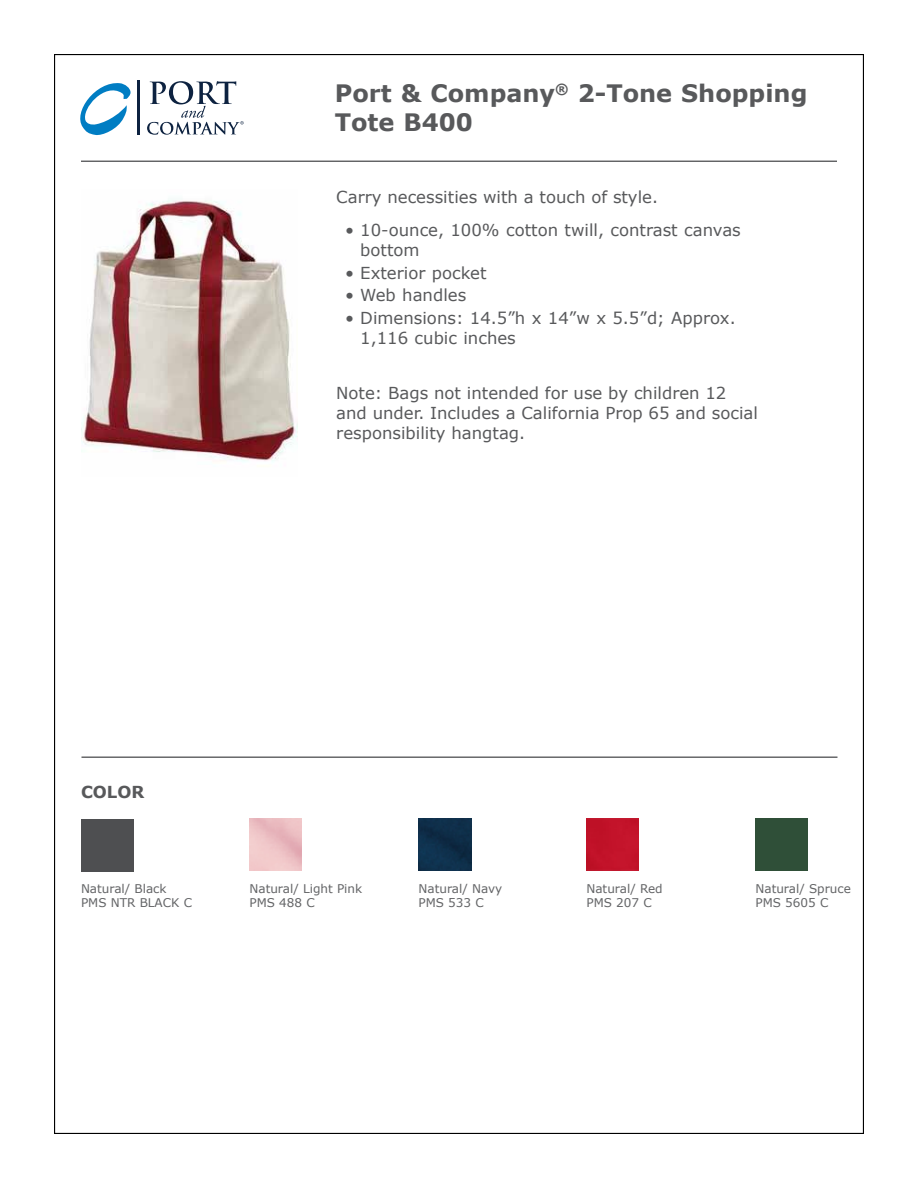
<style>
.page{position:relative;width:918px;height:1188px;background:#fff}
.page>*{position:absolute;margin:0;border:0;box-sizing:border-box;transform-origin:0 0}
.t1{font:700 24px/28.8px "Verdana";color:#58595b}
.t2{font:16.5px/19.8px "Verdana";color:#58595b}
.t3{font:700 16.5px "Verdana";color:#58595b}
.t4{font:12px/14.4px "Verdana";color:#636466}
</style>
<div class="page">
<hr style="left:138px;top:81px;width:2px;height:54px;background:#0d2240">
<svg style="left:80px;top:83px;width:51px;height:52px"></svg>
<svg style="left:147px;top:81px;width:97px;height:54px"></svg>
<hr style="left:81px;top:161px;width:756px;height:1px;background:#636466">
<div style="left:82px;top:819px;width:52px;height:52px;background:#4e4f51"></div>
<img style="left:418px;top:818px;width:53px;height:53px">
<hr style="left:81px;top:756px;width:756px;height:2px;background:#636466">
<img style="left:81px;top:200px;width:216px;height:262px">
<div style="left:586px;top:818px;width:53px;height:53px;background:#c3132a"></div>
<div style="left:755px;top:818px;width:53px;height:53px;background:#2f4f38"></div>
<h1 class="t1" style="left:335px;top:79px;width:474px">Port &amp; Company<sup>®</sup> 2-Tone Shopping<br>Tote B400</h1>
<p class="t2" style="left:336px;top:187px;width:323px">Carry necessities with a touch of style.</p>
<p class="t2" style="left:360px;top:220px;width:382px;text-indent:-15px">• 10-ounce, 100% cotton twill, contrast canvas bottom</p>
<p class="t2" style="left:345px;top:263px;width:143px">• Exterior pocket</p>
<p class="t2" style="left:345px;top:285px;width:123px">• Web handles</p>
<p class="t2" style="left:360px;top:308px;width:377px;text-indent:-15px">• Dimensions: 14.5”h x 14”w x 5.5”d; Approx.<br>1,116 cubic inches</p>
<p class="t3" style="left:81px;top:780px;width:65px">COLOR</p>
<p class="t2" style="left:336px;top:383px;width:423px">Note: Bags not intended for use by children 12 and under. Includes a California Prop 65 and social responsibility hangtag.</p>
<p class="t4" style="left:81px;top:881px;width:113px">Natural/ Black<br>PMS NTR BLACK C</p>
<p class="t4" style="left:249px;top:881px;width:114px">Natural/ Light Pink<br>PMS 488 C</p>
<p class="t4" style="left:418px;top:881px;width:85px">Natural/ Navy<br>PMS 533 C</p>
<p class="t4" style="left:586px;top:881px;width:78px">Natural/ Red<br>PMS 207 C</p>
<p class="t4" style="left:755px;top:881px;width:97px">Natural/ Spruce<br>PMS 5605 C</p>
</div>
